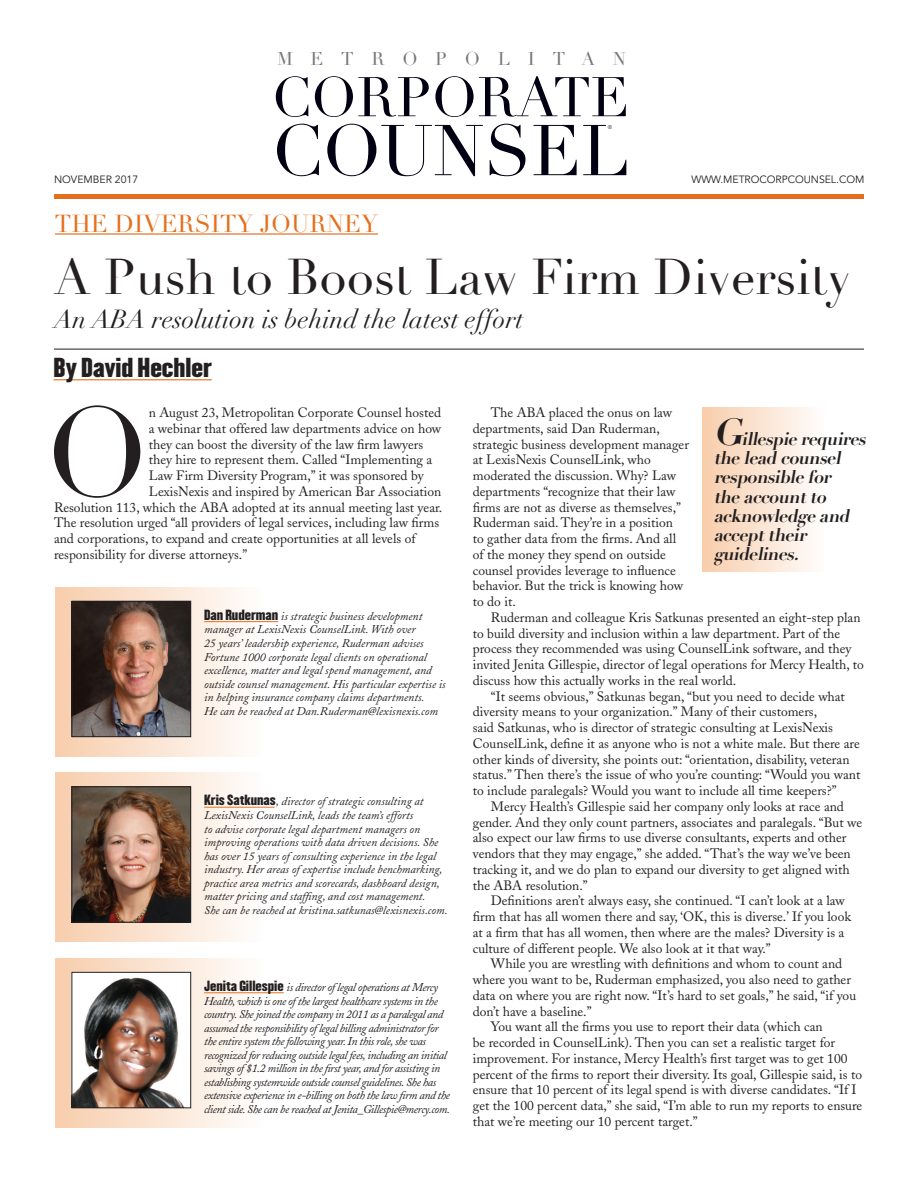
<style>
.page{position:relative;width:918px;height:1188px;background:#fff}
.page>*{position:absolute;margin:0;border:0;box-sizing:border-box;transform-origin:0 0}
.Article_Text_Indente{font:124.05px "Didot LT Std";color:#231f20}
.t1{font:70.65px "Didot LT Std";color:#000012}
.t2{font:54.9px "Didot LT Std";color:#000012}
.Headline_5_10_15{font:49.05px "Didot";color:#231f20}
.Deck_5_10_15{font:italic 25.8px "Didot LT Std";color:#231f20}
.Headline_5_10_15-2{font:24px "Didot";color:#e4701e}
.Reprint_Byline{font:24px "Champion HTF Welterweight";color:#231f20}
.t3{font:18.3px "Didot LT Std";letter-spacing:.97em;color:#76787b}
.Pull_Quote_5_10_15{font:italic 700 18px/19.2px "Didot LT Std";color:#231f20}
.Article_Text_Indente-2{font:13.5px/15.8px "Adobe Caslon";color:#231f20}
.Bio_Ital_no_hyphen{font:italic 11.7px/13.5px "Adobe Caslon";color:#231f20}
.Bio_Ital_no_hyphen-2{font:italic 11.7px/13.5px "Adobe Caslon";letter-spacing:-.035em;color:#231f20}
.t4{font:10.5px "Avenir";letter-spacing:-.005em;color:#231f20}
.t5{font:300 5.55px "Avenir";color:#231f20}
.s1{font-family:"Champion HTF Welterweight";font-style:normal;font-size:12.9px}
.s2{font-size:37.2px}
</style>
<div class="page">
<hr style="left:54px;top:194px;width:810px;height:4px;background:#e4701e">
<hr style="left:54px;top:349px;width:810px;height:1px;background:#231f20">
<hr style="left:54px;top:379px;width:158px;height:1px;background:#e4701e">
<svg style="left:55px;top:587px;width:209px;height:169px"></svg>
<img style="left:74px;top:603px;width:115px;height:132px">
<div style="left:72px;top:601px;width:119px;height:136px;border:1px solid #231f20"></div>
<hr style="left:204px;top:621px;width:74px;height:1px;background:#e4701e">
<svg style="left:55px;top:773px;width:209px;height:169px"></svg>
<img style="left:74px;top:788px;width:115px;height:133px">
<div style="left:72px;top:786px;width:119px;height:137px;border:1px solid #231f20"></div>
<hr style="left:204px;top:807px;width:71px;height:1px;background:#e4701e">
<svg style="left:55px;top:958px;width:209px;height:170px"></svg>
<img style="left:74px;top:974px;width:115px;height:132px">
<div style="left:72px;top:972px;width:119px;height:136px;border:1px solid #231f20"></div>
<hr style="left:204px;top:992px;width:80px;height:1px;background:#e4701e">
<div style="left:703px;top:407px;width:122px;height:164px;background:linear-gradient(to right,#f8cead,#fefdfc)"></div>
<hr style="left:55px;top:233px;width:323px;height:2px;background:#e4701e">
<p class="t3" style="left:277px;top:47px;width:350px">METROPOLITAN</p>
<p class="t2" style="left:272px;top:65px;width:359px">CORPORATE</p>
<p class="t1" style="left:272px;top:109px;width:359px">COUNSEL</p>
<p class="t5" style="left:608px;top:124px;width:6px">®</p>
<p class="t4" style="left:54px;top:174px;width:86px">NOVEMBER 2017</p>
<p class="t4" style="left:692px;top:174px;width:174px">WWW.METROCORPCOUNSEL.COM</p>
<p class="Headline_5_10_15-2" style="left:55px;top:209px;width:325px">THE DIVERSITY JOURNEY</p>
<p class="Headline_5_10_15" style="left:54px;top:247px;width:798px">A Push to Boost Law Firm Diversity</p>
<p class="Deck_5_10_15" style="left:54px;top:304px;width:471px">An ABA resolution is behind the latest effort</p>
<p class="Reprint_Byline" style="left:54px;top:351px;width:160px">By David Hechler</p>
<p class="Article_Text_Indente" style="left:46px;top:379px;width:105px">O</p>
<p class="Article_Text_Indente-2" style="left:149px;top:405px;width:294px">n August 23, Metropolitan Corporate Counsel hosted</p>
<p class="Article_Text_Indente-2" style="left:149px;top:421px;width:294px">a webinar that offered law departments advice on how</p>
<p class="Article_Text_Indente-2" style="left:149px;top:436px;width:276px">they can boost the diversity of the law firm lawyers</p>
<p class="Article_Text_Indente-2" style="left:149px;top:452px;width:285px">they hire to represent them. Called “Implementing a</p>
<p class="Article_Text_Indente-2" style="left:149px;top:468px;width:276px">Law Firm Diversity Program,” it was sponsored by</p>
<p class="Article_Text_Indente-2" style="left:149px;top:484px;width:294px">LexisNexis and inspired by American Bar Association</p>
<p class="Article_Text_Indente-2" style="left:54px;top:499px;width:390px">Resolution 113, which the ABA adopted at its annual meeting last year.</p>
<p class="Article_Text_Indente-2" style="left:54px;top:515px;width:387px">The resolution urged “all providers of legal services, including law firms</p>
<p class="Article_Text_Indente-2" style="left:54px;top:531px;width:363px">and corporations, to expand and create opportunities at all levels of</p>
<p class="Article_Text_Indente-2" style="left:54px;top:547px;width:195px">responsibility for diverse attorneys.”</p>
<p class="Bio_Ital_no_hyphen" style="left:204px;top:610px;width:243px"><span class="s1">Dan Ruderman</span> is strategic business development manager at LexisNexis CounselLink. With over<br>25 years’ leadership experience, Ruderman advises Fortune 1000 corporate legal clients on operational excellence, matter and legal spend management, and outside counsel management. His particular expertise is in helping insurance company claims departments.<br>He can be reached at Dan.Ruderman@lexisnexis.com</p>
<p class="Bio_Ital_no_hyphen" style="left:204px;top:795px;width:245px"><span class="s1">Kris Satkunas</span> , director of strategic consulting at LexisNexis CounselLink, leads the team’s efforts<br>to advise corporate legal department managers on improving operations with data driven decisions. She has over 15 years of consulting experience in the legal industry. Her areas of expertise include benchmarking, practice area metrics and scorecards, dashboard design, matter pricing and staffing, and cost management.<br>She can be reached at kristina.satkunas@lexisnexis.com.</p>
<p class="Bio_Ital_no_hyphen-2" style="left:204px;top:981px;width:247px"><span class="s1">Jenita Gillespie</span> is director of legal operations at Mercy Health, which is one of the largest healthcare systems in the country. She joined the company in 2011 as a paralegal and assumed the responsibility of legal billing administrator for the entire system the following year. In this role, she was recognized for reducing outside legal fees, including an initial savings of $1.2 million in the first year, and for assisting in establishing systemwide outside counsel guidelines. She has extensive experience in e-billing on both the law firm and the client side. She can be reached at Jenita_Gillespie@mercy.com.</p>
<p class="Article_Text_Indente-2" style="left:473px;top:405px;width:218px;text-indent:18px">The ABA placed the onus on law departments, said Dan Ruderman, strategic business development manager at LexisNexis CounselLink, who moderated the discussion. Why? Law departments “recognize that their law firms are not as diverse as themselves,” Ruderman said. They’re in a position<br>to gather data from the firms. And all of the money they spend on outside counsel provides leverage to influence behavior. But the trick is knowing how to do it.</p>
<p class="Article_Text_Indente-2" style="left:473px;top:610px;width:393px;text-indent:18px">Ruderman and colleague Kris Satkunas presented an eight-step plan to build diversity and inclusion within a law department. Part of the process they recommended was using CounselLink software, and they invited Jenita Gillespie, director of legal operations for Mercy Health, to discuss how this actually works in the real world.</p>
<p class="Article_Text_Indente-2" style="left:473px;top:688px;width:389px;text-indent:18px">“It seems obvious,” Satkunas began, “but you need to decide what diversity means to your organization.” Many of their customers,<br>said Satkunas, who is director of strategic consulting at LexisNexis CounselLink, define it as anyone who is not a white male. But there are other kinds of diversity, she points out: “orientation, disability, veteran status.” Then there’s the issue of who you’re counting: “Would you want to include paralegals? Would you want to include all time keepers?”</p>
<p class="Article_Text_Indente-2" style="left:473px;top:799px;width:391px;text-indent:18px">Mercy Health’s Gillespie said her company only looks at race and gender. And they only count partners, associates and paralegals. “But we also expect our law firms to use diverse consultants, experts and other vendors that they may engage,” she added. “That’s the way we’ve been tracking it, and we do plan to expand our diversity to get aligned with the ABA resolution.”</p>
<p class="Article_Text_Indente-2" style="left:473px;top:893px;width:380px;text-indent:18px">Definitions aren’t always easy, she continued. “I can’t look at a law firm that has all women there and say, ‘OK, this is diverse.’ If you look at a firm that has all women, then where are the males? Diversity is a culture of different people. We also look at it that way.”</p>
<p class="Article_Text_Indente-2" style="left:473px;top:956px;width:385px;text-indent:18px">While you are wrestling with definitions and whom to count and where you want to be, Ruderman emphasized, you also need to gather data on where you are right now. “It’s hard to set goals,” he said, “if you don’t have a baseline.”</p>
<p class="Article_Text_Indente-2" style="left:473px;top:1019px;width:391px;text-indent:18px">You want all the firms you use to report their data (which can<br>be recorded in CounselLink). Then you can set a realistic target for improvement. For instance, Mercy Health’s first target was to get 100 percent of the firms to report their diversity. Its goal, Gillespie said, is to ensure that 10 percent of its legal spend is with diverse candidates. “If I get the 100 percent data,” she said, “I’m able to run my reports to ensure that we’re meeting our 10 percent target.”</p>
<p class="Pull_Quote_5_10_15" style="left:714px;top:429px;width:158px"><span class="s2">G</span>illespierequires thelead counsel responsiblefor theaccountto acknowledgeand accepttheir guidelines.</p>
</div>
